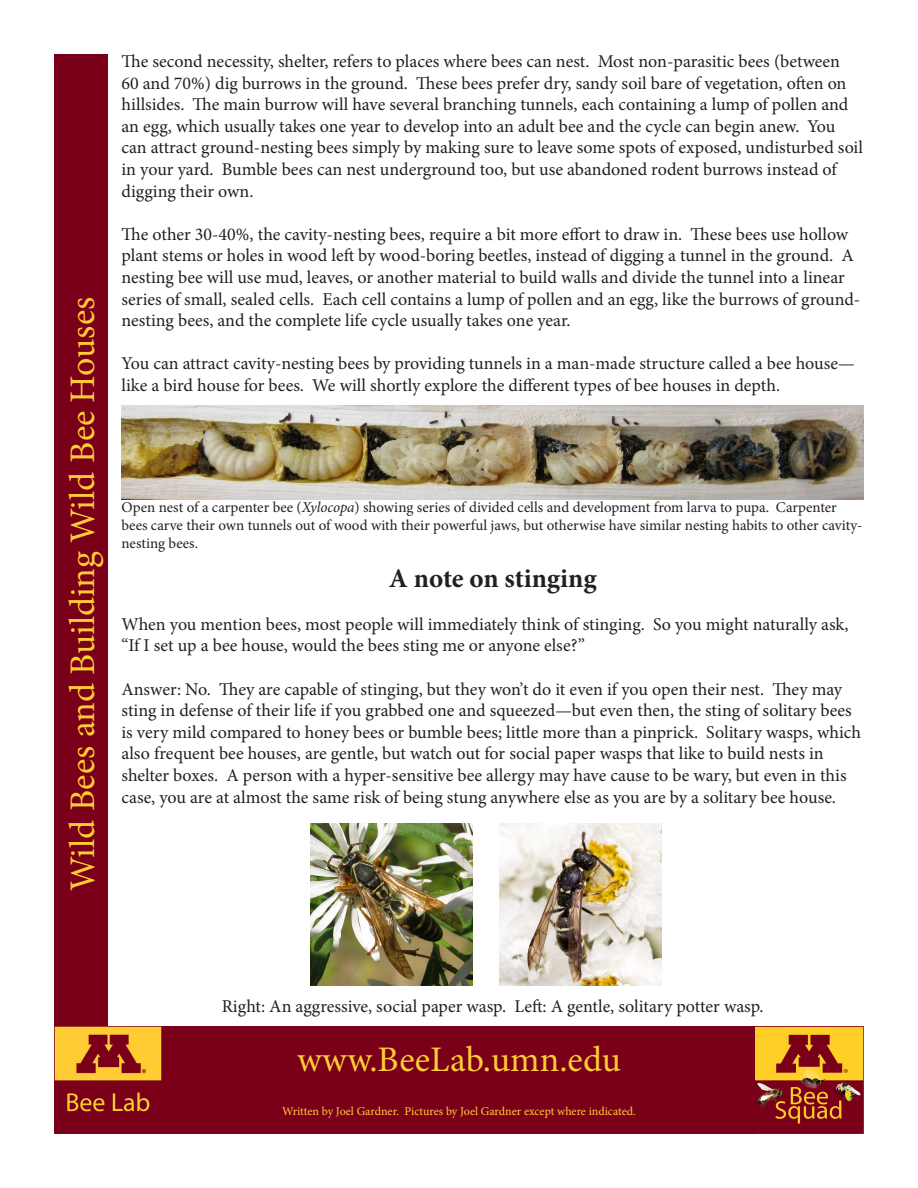
<style>
.page{position:relative;width:918px;height:1188px;background:#fff}
.page>*{position:absolute;margin:0;border:0;box-sizing:border-box;transform-origin:0 0}
.t1{font:36px "Minion Pro";color:#fc3}
.t2{font:700 27px "Minion Pro";letter-spacing:-.005em;color:#231f20}
.t3{font:18px/21.6px "Minion Pro";color:#231f20}
.t4{font:15px/18px "Minion Pro";color:#231f20}
.t5{font:12px "Minion Pro";letter-spacing:-.005em;color:#fc3}
.s1{font-style:italic}
</style>
<div class="page">
<div style="left:54px;top:1026px;width:810px;height:108px;background:#7a0019"></div>
<div style="left:54px;top:54px;width:54px;height:1080px;background:#7a0019"></div>
<img style="left:54px;top:1026px;width:108px;height:86px">
<img style="left:756px;top:1026px;width:108px;height:108px">
<img style="left:122px;top:405px;width:742px;height:95px">
<img style="left:310px;top:824px;width:162px;height:162px">
<img style="left:500px;top:824px;width:162px;height:162px">
<h1 class="t1" style="left:58px;top:891px;width:596px;rotate:-90deg">Wild Bees and Building Wild Bee Houses</h1>
<p class="t3" style="left:122px;top:51px;width:743px">The second necessity, shelter, refers to places where bees can nest. Most non-parasitic bees (between<br>60 and 70%) dig burrows in the ground. These bees prefer dry, sandy soil bare of vegetation, often on hillsides. The main burrow will have several branching tunnels, each containing a lump of pollen and an egg, which usually takes one year to develop into an adult bee and the cycle can begin anew. You can attract ground-nesting bees simply by making sure to leave some spots of exposed, undisturbed soil in your yard. Bumble bees can nest underground too, but use abandoned rodent burrows instead of digging their own.</p>
<p class="t3" style="left:122px;top:223px;width:740px">The other 30-40%, the cavity-nesting bees, require a bit more effort to draw in. These bees use hollow plant stems or holes in wood left by wood-boring beetles, instead of digging a tunnel in the ground. A nesting bee will use mud, leaves, or another material to build walls and divide the tunnel into a linear series of small, sealed cells. Each cell contains a lump of pollen and an egg, like the burrows of ground&shy;nesting bees, and the complete life cycle usually takes one year.</p>
<p class="t3" style="left:122px;top:353px;width:735px">You can attract cavity-nesting bees by providing tunnels in a man-made structure called a bee house— like a bird house for bees. We will shortly explore the different types of bee houses in depth.</p>
<p class="t4" style="left:122px;top:498px;width:743px">Open nest of a carpenter bee (<span class="s1">Xylocopa</span>) showing series of divided cells and development from larva to pupa. Carpenter bees carve their own tunnels out of wood with their powerful jaws, but otherwise have similar nesting habits to other cavity&shy;nesting bees.</p>
<p class="t2" style="left:389px;top:559px;width:209px">A note on stinging</p>
<p class="t3" style="left:122px;top:613px;width:729px">When you mention bees, most people will immediately think of stinging. So you might naturally ask, “If I set up a bee house, would the bees sting me or anyone else?”</p>
<p class="t3" style="left:122px;top:678px;width:741px">Answer: No. They are capable of stinging, but they won’t do it even if you open their nest. They may sting in defense of their life if you grabbed one and squeezed—but even then, the sting of solitary bees is very mild compared to honey bees or bumble bees; little more than a pinprick. Solitary wasps, which also frequent bee houses, are gentle, but watch out for social paper wasps that like to build nests in shelter boxes. A person with a hyper-sensitive bee allergy may have cause to be wary, but even in this case, you are at almost the same risk of being stung anywhere else as you are by a solitary bee house.</p>
<p class="t3" style="left:222px;top:996px;width:544px">Right: An aggressive, social paper wasp. Left: A gentle, solitary potter wasp.</p>
<h1 class="t1" style="left:297px;top:1036px;width:325px">www.BeeLab.umn.edu</h1>
<p class="t5" style="left:282px;top:1103px;width:355px">Written by Joel Gardner. Pictures by Joel Gardner except where indicated.</p>
</div>
